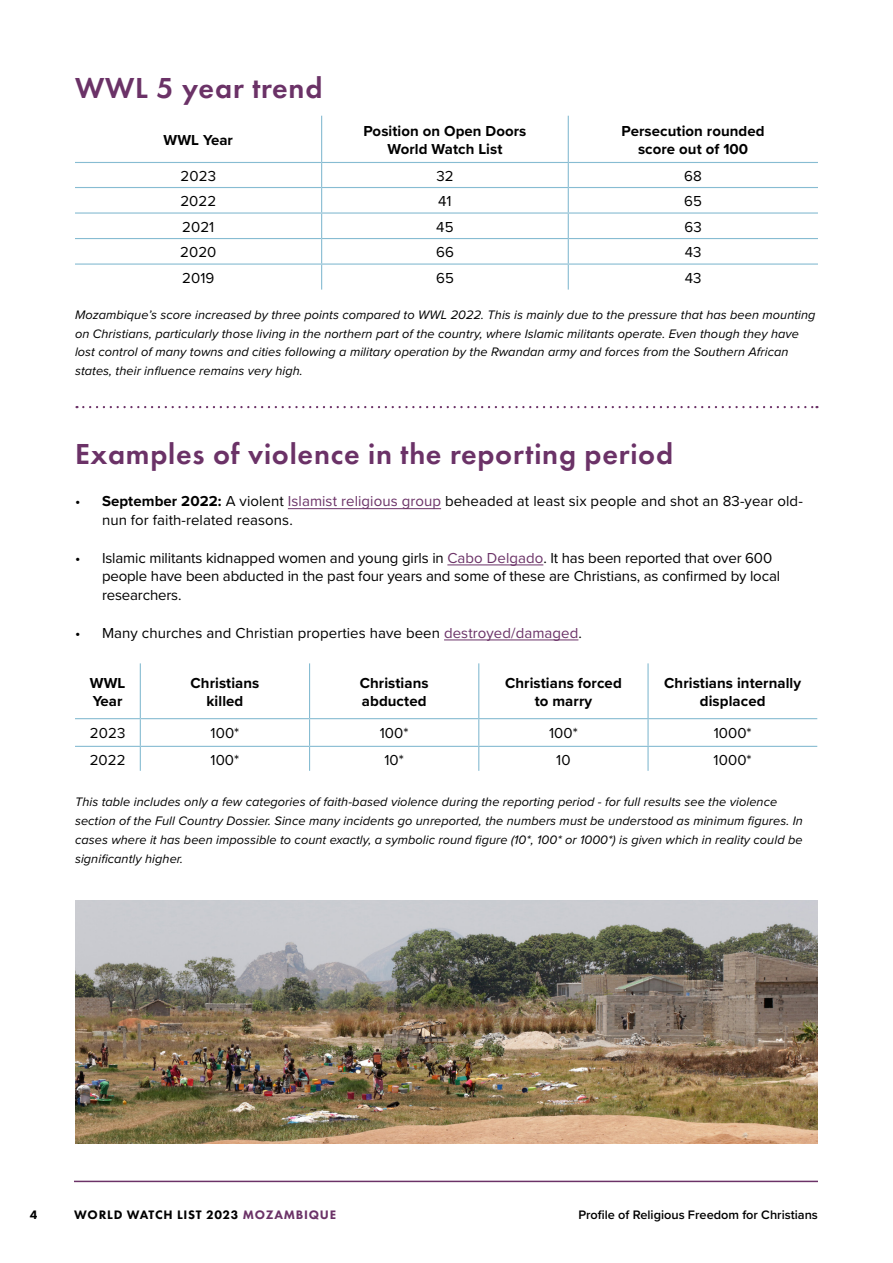
<style>
.page{position:relative;width:893px;height:1263px;background:#fff}
.page>*{position:absolute;margin:0;border:0;box-sizing:border-box;transform-origin:0 0}
.t1{font:600 30px "Futura PT";letter-spacing:.025em;color:#6b3267}
.t2{font:15px/18.8px "Proxima Nova";letter-spacing:.005em;color:#000}
.t3{font:700 15px/18px "Proxima Nova";letter-spacing:.005em;color:#000;text-align:center}
.t4{font:italic 12.75px/18.8px "Proxima Nova";letter-spacing:.005em;color:#000}
.t5{font:600 12.75px "Proxima Nova";color:#000}
.t6{font:800 12.75px "Futura PT";letter-spacing:.06em;color:#000}
.s1{font-weight:700}
.s2{color:#6b3267}
</style>
<div class="page">
<hr style="left:74px;top:1181px;width:744px;height:1px;background:#6b3267">
<hr style="left:288px;top:508px;width:153px;height:1px;background:#6b3267">
<hr style="left:447px;top:565px;width:96px;height:1px;background:#6b3267">
<hr style="left:444px;top:640px;width:134px;height:1px;background:#6b3267">
<hr style="left:321px;top:116px;width:1px;height:46px;background:#87bcd2">
<hr style="left:568px;top:116px;width:1px;height:46px;background:#87bcd2">
<hr style="left:75px;top:162px;width:247px;height:1px;background:#87bcd2">
<hr style="left:322px;top:162px;width:246px;height:1px;background:#87bcd2">
<hr style="left:568px;top:162px;width:250px;height:1px;background:#87bcd2">
<hr style="left:75px;top:187px;width:247px;height:1px;background:#87bcd2">
<hr style="left:322px;top:187px;width:246px;height:1px;background:#87bcd2">
<hr style="left:568px;top:187px;width:250px;height:1px;background:#87bcd2">
<hr style="left:75px;top:212px;width:247px;height:2px;background:#87bcd2">
<hr style="left:322px;top:212px;width:246px;height:2px;background:#87bcd2">
<hr style="left:568px;top:212px;width:250px;height:2px;background:#87bcd2">
<hr style="left:75px;top:238px;width:247px;height:1px;background:#87bcd2">
<hr style="left:322px;top:238px;width:246px;height:1px;background:#87bcd2">
<hr style="left:568px;top:238px;width:250px;height:1px;background:#87bcd2">
<hr style="left:75px;top:263px;width:247px;height:2px;background:#87bcd2">
<hr style="left:322px;top:263px;width:246px;height:2px;background:#87bcd2">
<svg style="left:321px;top:163px;width:1px;height:127px"></svg>
<hr style="left:568px;top:263px;width:250px;height:2px;background:#87bcd2">
<svg style="left:568px;top:163px;width:1px;height:127px"></svg>
<hr style="left:140px;top:663px;width:1px;height:55px;background:#87bcd2">
<hr style="left:309px;top:663px;width:1px;height:55px;background:#87bcd2">
<hr style="left:478px;top:663px;width:1px;height:55px;background:#87bcd2">
<hr style="left:647px;top:663px;width:2px;height:55px;background:#87bcd2">
<hr style="left:75px;top:718px;width:65px;height:1px;background:#87bcd2">
<hr style="left:140px;top:718px;width:170px;height:1px;background:#87bcd2">
<hr style="left:310px;top:718px;width:169px;height:1px;background:#87bcd2">
<hr style="left:479px;top:718px;width:169px;height:1px;background:#87bcd2">
<hr style="left:648px;top:718px;width:169px;height:1px;background:#87bcd2">
<hr style="left:647px;top:719px;width:2px;height:27px;background:#87bcd2">
<hr style="left:75px;top:746px;width:65px;height:1px;background:#87bcd2">
<hr style="left:140px;top:746px;width:170px;height:1px;background:#87bcd2">
<svg style="left:140px;top:719px;width:1px;height:52px"></svg>
<hr style="left:310px;top:746px;width:169px;height:1px;background:#87bcd2">
<svg style="left:309px;top:719px;width:1px;height:52px"></svg>
<hr style="left:479px;top:746px;width:169px;height:1px;background:#87bcd2">
<svg style="left:478px;top:719px;width:1px;height:52px"></svg>
<hr style="left:648px;top:746px;width:169px;height:1px;background:#87bcd2">
<hr style="left:647px;top:747px;width:2px;height:24px;background:#87bcd2">
<svg style="left:77px;top:406px;width:740px;height:2px"></svg>
<img style="left:75px;top:900px;width:743px;height:244px">
<h1 class="t1" style="left:75px;top:69px;width:249px">WWL 5 year trend</h1>
<p class="t3" style="left:164px;top:131px;width:71px">WWL Year</p>
<p class="t3" style="left:363px;top:122px;width:164px">Position on Open Doors<br>World Watch List</p>
<p class="t3" style="left:622px;top:122px;width:145px">Persecution rounded score out of 100</p>
<p class="t2" style="left:181px;top:166px;width:37px">2023</p>
<p class="t2" style="left:436px;top:166px;width:19px">32</p>
<p class="t2" style="left:684px;top:166px;width:19px">68</p>
<p class="t2" style="left:180px;top:191px;width:37px">2022</p>
<p class="t2" style="left:438px;top:191px;width:15px">41</p>
<p class="t2" style="left:684px;top:191px;width:19px">65</p>
<p class="t2" style="left:182px;top:217px;width:34px">2021</p>
<p class="t2" style="left:436px;top:217px;width:19px">45</p>
<p class="t2" style="left:684px;top:217px;width:19px">63</p>
<p class="t2" style="left:180px;top:242px;width:38px">2020</p>
<p class="t2" style="left:436px;top:242px;width:19px">66</p>
<p class="t2" style="left:685px;top:242px;width:18px">43</p>
<p class="t2" style="left:182px;top:268px;width:34px">2019</p>
<p class="t2" style="left:436px;top:268px;width:19px">65</p>
<p class="t2" style="left:685px;top:268px;width:18px">43</p>
<p class="t4" style="left:75px;top:305px;width:742px">Mozambique’s score increased by three points compared to WWL 2022. This is mainly due to the pressure that has been mounting on Christians, particularly those living in the northern part of the country, where Islamic militants operate. Even though they have lost control of many towns and cities following a military operation by the Rwandan army and forces from the Southern African states, their influence remains very high.</p>
<h1 class="t1" style="left:75px;top:435px;width:600px">Examples of violence in the reporting period</h1>
<p class="t2" style="left:102px;top:491px;width:702px;text-indent:-27px">• <span class="s1">September 2022:</span> A violent <span class="s2">Islamist religious group</span> beheaded at least six people and shot an 83-year old&shy;nun for faith-related reasons.</p>
<p class="t2" style="left:102px;top:547px;width:680px;text-indent:-27px">• Islamic militants kidnapped women and young girls in <span class="s2">Cabo Delgado</span>. It has been reported that over 600 people have been abducted in the past four years and some of these are Christians, as confirmed by local researchers.</p>
<p class="t2" style="left:75px;top:622px;width:508px">• Many churches and Christian properties have been <span class="s2">destroyed/damaged</span>.</p>
<p class="t3" style="left:90px;top:674px;width:37px;text-align:left">WWL<br>Year</p>
<p class="t3" style="left:190px;top:674px;width:70px">Christians killed</p>
<p class="t3" style="left:360px;top:674px;width:70px;text-align:left">Christians abducted</p>
<p class="t3" style="left:505px;top:674px;width:118px">Christians forced to marry</p>
<p class="t3" style="left:664px;top:674px;width:138px">Christians internally displaced</p>
<p class="t2" style="left:90px;top:723px;width:37px">2023</p>
<p class="t2" style="left:211px;top:723px;width:30px">100*</p>
<p class="t2" style="left:380px;top:723px;width:30px">100*</p>
<p class="t2" style="left:549px;top:723px;width:30px">100*</p>
<p class="t2" style="left:714px;top:723px;width:40px">1000*</p>
<p class="t2" style="left:90px;top:749px;width:37px">2022</p>
<p class="t2" style="left:211px;top:749px;width:30px">100*</p>
<p class="t2" style="left:384px;top:749px;width:21px">10*</p>
<p class="t2" style="left:556px;top:749px;width:16px">10</p>
<p class="t2" style="left:714px;top:749px;width:40px">1000*</p>
<p class="t4" style="left:75px;top:792px;width:729px">This table includes only a few categories of faith-based violence during the reporting period - for full results see the violence section of the Full Country Dossier. Since many incidents go unreported, the numbers must be understood as minimum figures. In cases where it has been impossible to count exactly, a symbolic round figure (10*, 100* or 1000*) is given which in reality could be significantly higher.</p>
<p class="t6" style="left:30px;top:1207px;width:9px">4</p>
<p class="t6" style="left:74px;top:1207px;width:264px">WORLD WATCH LIST 2023 <span class="s2">MOZAMBIQUE</span></p>
<p class="t5" style="left:578px;top:1205px;width:241px">Profile of Religious Freedom for Christians</p>
</div>
